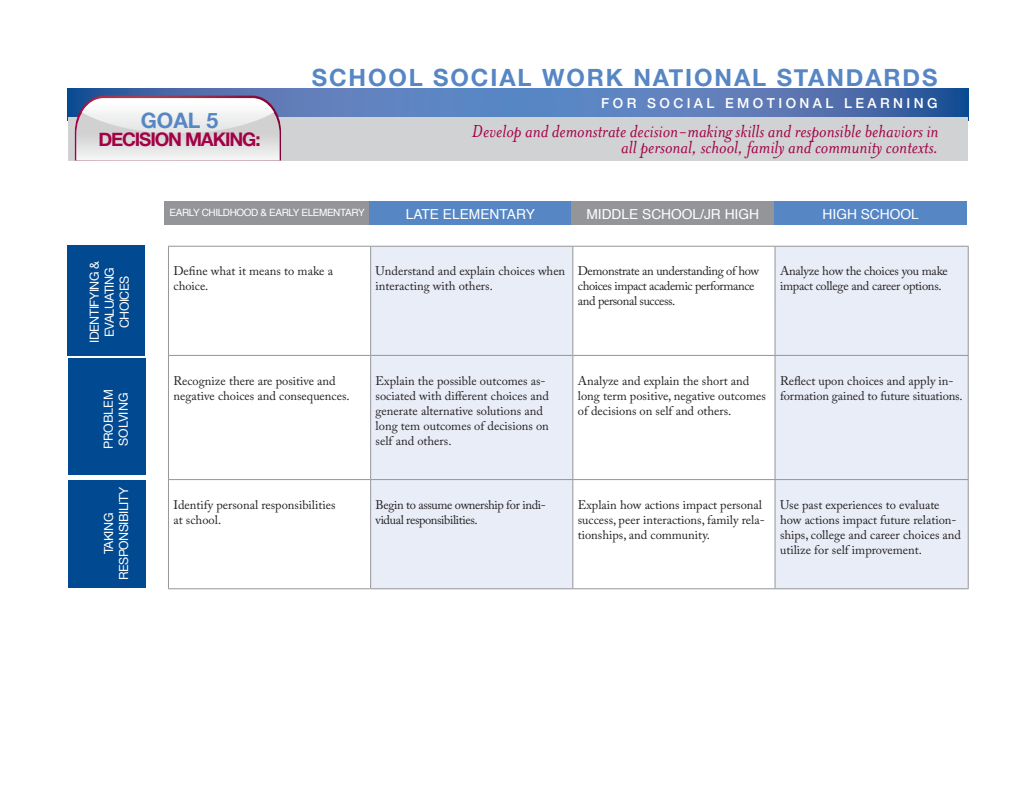
<style>
.page{position:relative;width:1035px;height:810px;background:#fff}
.page>*{position:absolute;margin:0;border:0;box-sizing:border-box;transform-origin:0 0}
.t1{font:700 23.75px "Helvetica Neue";letter-spacing:.08em;color:#5786c5}
.t2{font:700 21.25px "Helvetica Neue";color:#5786c5}
.t3{font:italic 20px/16.2px "Mrs Eaves";color:#a30146;text-align:right}
.t4{font:700 18.75px "Helvetica Neue";letter-spacing:-.06em;color:#a30146}
.t5{font:13.75px "Helvetica";color:#fff}
.t6{font:500 13.75px "Helvetica Neue";letter-spacing:.25em;color:#fff}
.t7{font:12.5px/15px "Adobe Caslon Pro";color:#231f20}
.t8{font:12.5px/15px "Adobe Caslon Pro";letter-spacing:-.03em;color:#231f20}
.t9{font:12.5px/15px "Adobe Caslon Pro";letter-spacing:-.02em;color:#231f20}
.t10{font:12.5px/15px "Helvetica Neue";letter-spacing:-.04em;color:#fff;text-align:center}
.t11{font:12.5px/15px "Helvetica Neue";color:#fff}
.t12{font:10px "Helvetica";letter-spacing:-.04em;color:#fff}
</style>
<div class="page">
<svg style="left:68px;top:89px;width:900px;height:28px;background:#5478b6"></svg>
<div style="left:165px;top:201px;width:204px;height:24px;background:#939598"></div>
<div style="left:68px;top:117px;width:900px;height:44px;background:#d1d2d4"></div>
<div style="left:369px;top:201px;width:203px;height:24px;background:#5786c5"></div>
<div style="left:774px;top:201px;width:193px;height:24px;background:#5786c5"></div>
<div style="left:572px;top:201px;width:202px;height:24px;background:#939598"></div>
<svg style="left:371px;top:247px;width:597px;height:341px;fill:#e9edf7"></svg>
<hr style="left:168px;top:246px;width:203px;height:1px;background:#939598">
<hr style="left:168px;top:247px;width:1px;height:108px;background:#939598">
<hr style="left:371px;top:246px;width:202px;height:1px;background:#939598">
<hr style="left:370px;top:247px;width:1px;height:108px;background:#939598">
<hr style="left:573px;top:246px;width:202px;height:1px;background:#939598">
<hr style="left:572px;top:247px;width:1px;height:108px;background:#939598">
<hr style="left:775px;top:246px;width:194px;height:1px;background:#939598">
<hr style="left:775px;top:247px;width:1px;height:108px;background:#939598">
<hr style="left:968px;top:247px;width:1px;height:108px;background:#939598">
<hr style="left:168px;top:355px;width:203px;height:1px;background:#939598">
<hr style="left:168px;top:356px;width:1px;height:123px;background:#939598">
<hr style="left:371px;top:355px;width:202px;height:1px;background:#939598">
<hr style="left:370px;top:356px;width:1px;height:123px;background:#939598">
<hr style="left:573px;top:355px;width:202px;height:1px;background:#939598">
<hr style="left:572px;top:356px;width:1px;height:123px;background:#939598">
<hr style="left:775px;top:355px;width:194px;height:1px;background:#939598">
<hr style="left:775px;top:356px;width:1px;height:123px;background:#939598">
<hr style="left:968px;top:356px;width:1px;height:123px;background:#939598">
<hr style="left:168px;top:479px;width:203px;height:1px;background:#939598">
<hr style="left:168px;top:480px;width:1px;height:108px;background:#939598">
<hr style="left:371px;top:479px;width:202px;height:1px;background:#939598">
<hr style="left:370px;top:480px;width:1px;height:108px;background:#939598">
<hr style="left:573px;top:479px;width:202px;height:1px;background:#939598">
<hr style="left:572px;top:480px;width:1px;height:108px;background:#939598">
<hr style="left:775px;top:479px;width:194px;height:1px;background:#939598">
<hr style="left:775px;top:480px;width:1px;height:108px;background:#939598">
<hr style="left:968px;top:480px;width:1px;height:108px;background:#939598">
<hr style="left:168px;top:588px;width:203px;height:1px;background:#939598">
<hr style="left:371px;top:588px;width:202px;height:1px;background:#939598">
<hr style="left:573px;top:588px;width:202px;height:1px;background:#939598">
<hr style="left:775px;top:588px;width:194px;height:1px;background:#939598">
<div style="left:68px;top:245px;width:78px;height:110px;background:#014990"></div>
<div style="left:68px;top:358px;width:78px;height:117px;background:#014990"></div>
<div style="left:68px;top:480px;width:78px;height:108px;background:#014990"></div>
<svg style="left:75px;top:96px;width:206px;height:65px"></svg>
<p class="t2" style="left:141px;top:103px;width:79px">GOAL 5</p>
<p class="t4" style="left:98px;top:125px;width:164px">DECISION MAKING:</p>
<p class="t1" style="left:312px;top:59px;width:627px">SCHOOL SOCIAL WORK NATIONAL STANDARDS</p>
<p class="t6" style="left:601px;top:92px;width:338px">FOR SOCIAL EMOTIONAL LEARNING</p>
<p class="t3" style="left:472px;top:123px;width:468px">Develop and demonstrate decision-making skills and responsible behaviors in all personal, school, family and community contexts.</p>
<p class="t10" style="left:88px;top:343px;width:83px;rotate:-90deg">IDENTIFYING &amp;<br>EVALUATING<br>CHOICES</p>
<p class="t11" style="left:102px;top:449px;width:62px;rotate:-90deg">PROBLEM<br>SOLVING</p>
<p class="t10" style="left:102px;top:580px;width:95px;rotate:-90deg">TAKING<br>RESPONSIBILITY</p>
<p class="t12" style="left:169px;top:205px;width:197px">EARLY CHILDHOOD &amp; EARLY ELEMENTARY</p>
<p class="t5" style="left:406px;top:203px;width:131px">LATE ELEMENTARY</p>
<p class="t5" style="left:586px;top:203px;width:174px">MIDDLE SCHOOL/JR HIGH</p>
<p class="t5" style="left:823px;top:203px;width:98px">HIGH SCHOOL</p>
<p class="t7" style="left:173px;top:264px;width:161px">Define what it means to make a choice.</p>
<p class="t7" style="left:376px;top:264px;width:191px">Understand and explain choices when interacting with others.</p>
<p class="t8" style="left:578px;top:264px;width:183px">Demonstrate an understanding of how choices impact academic performance and personal success.</p>
<p class="t9" style="left:780px;top:264px;width:169px">Analyze how the choices you make impact college and career options.</p>
<p class="t7" style="left:173px;top:373px;width:178px">Recognize there are positive and negative choices and consequences.</p>
<p class="t7" style="left:376px;top:373px;width:175px">Explain the possible outcomes as&shy;sociated with different choices and generate alternative solutions and long tem outcomes of decisions on self and others.</p>
<p class="t7" style="left:578px;top:373px;width:190px">Analyze and explain the short and long term positive, negative outcomes of decisions on self and others.</p>
<p class="t7" style="left:780px;top:373px;width:184px">Reflect upon choices and apply in&shy;formation gained to future situations.</p>
<p class="t7" style="left:173px;top:497px;width:164px">Identify personal responsibilities at school.</p>
<p class="t8" style="left:376px;top:497px;width:172px">Begin to assume ownership for indi&shy;vidual responsibilities.</p>
<p class="t7" style="left:578px;top:497px;width:189px">Explain how actions impact personal success, peer interactions, family rela&shy;tionships, and community.</p>
<p class="t7" style="left:780px;top:497px;width:183px">Use past experiences to evaluate how actions impact future relation&shy;ships, college and career choices and utilize for self improvement.</p>
</div>
